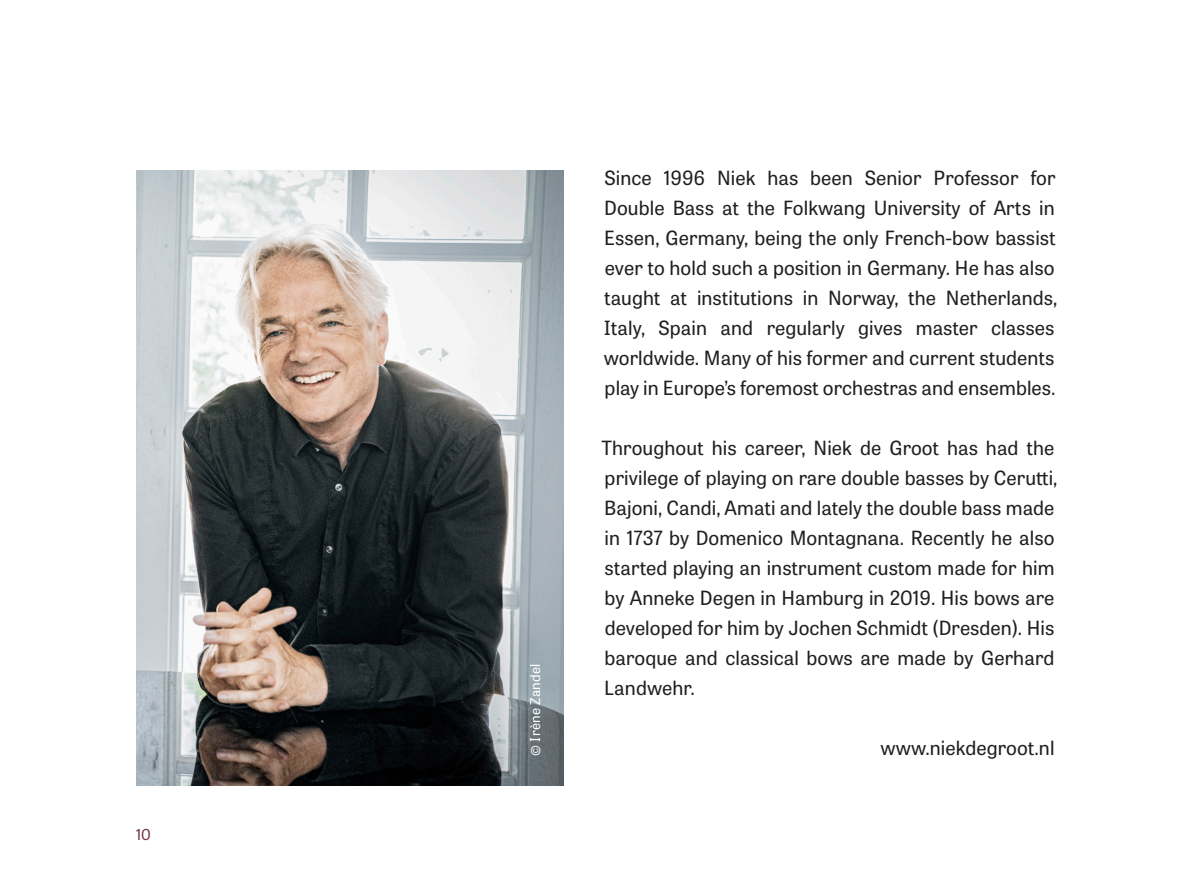
<style>
.page{position:relative;width:1191px;height:893px;background:#fff}
.page>*{position:absolute;margin:0;border:0;box-sizing:border-box;transform-origin:0 0}
.t1{font:19.5px/30px "Tablet Gothic";letter-spacing:.005em;color:#231f20}
.t2{font:15px "Tablet Gothic";color:#763550}
.t3{font:13.5px "Tablet Gothic";letter-spacing:.02em;color:#fff}
</style>
<div class="page">
<img style="left:136px;top:170px;width:427px;height:615px">
<p class="t2" style="left:136px;top:824px;width:16px">10</p>
<p class="t3" style="left:526px;top:756px;width:94px;rotate:-90deg">© Irène Zandel</p>
<p class="t1" style="left:603px;top:162px;width:455px">Since 1996 Niek has been Senior Professor for Double Bass at the Folkwang University of Arts in Essen, Germany, being the only French-bow bassist ever to hold such a position in Germany. He has also taught at institutions in Norway, the Netherlands, Italy, Spain and regularly gives master classes worldwide. Many of his former and current students play in Europe’s foremost orchestras and ensembles.</p>
<p class="t1" style="left:601px;top:432px;width:457px">Throughout his career, Niek de Groot has had the privilege of playing on rare double basses by Cerutti, Bajoni, Candi, Amati and lately the double bass made in 1737 by Domenico Montagnana. Recently he also started playing an instrument custom made for him by Anneke Degen in Hamburg in 2019. His bows are developed for him by Jochen Schmidt (Dresden). His baroque and classical bows are made by Gerhard Landwehr.</p>
<p class="t1" style="left:880px;top:732px;width:175px">www.niekdegroot.nl</p>
</div>
